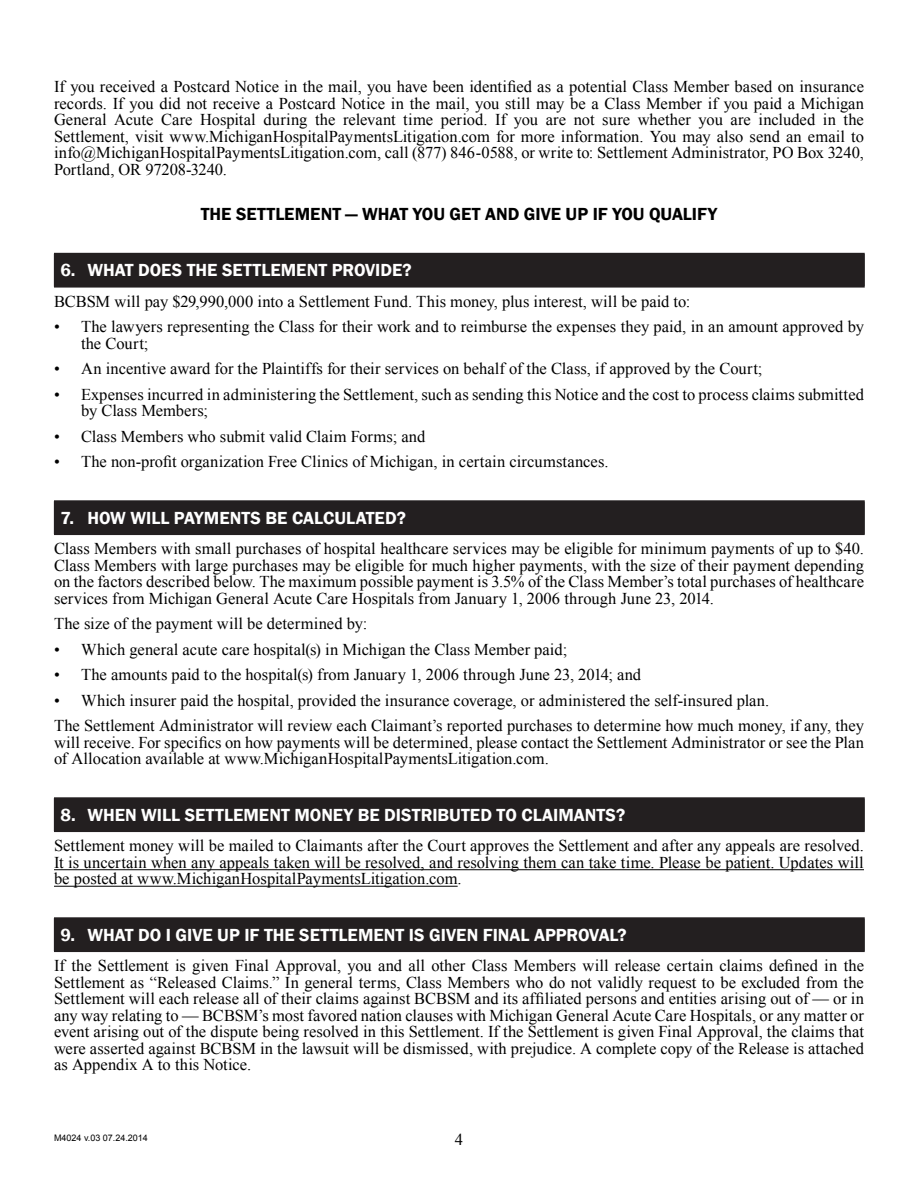
<style>
.page{position:relative;width:918px;height:1188px;background:#fff}
.page>*{position:absolute;margin:0;border:0;box-sizing:border-box;transform-origin:0 0}
.t1{font:600 18px "Franklin Gothic";color:#fff}
.Black_H1{font:600 18px "Franklin Gothic";color:#000}
.Body_Copy{font:16.5px/16.5px "Times New Roman";color:#000;text-align:justify}
.Address_3_up_Spacing{font:16.5px/16.5px "Times New Roman";color:#000;text-align:justify}
.t2{font:9px "Arial";color:#000}
</style>
<div class="page">
<hr style="left:54px;top:869px;width:810px;height:1px;background:#000">
<hr style="left:54px;top:886px;width:404px;height:1px;background:#000">
<div style="left:54px;top:253px;width:810px;height:34px;background:#231f20"></div>
<hr style="left:54px;top:253px;width:811px;height:1px;background:#231f20">
<hr style="left:864px;top:254px;width:1px;height:33px;background:#231f20">
<hr style="left:54px;top:287px;width:811px;height:1px;background:#231f20">
<div style="left:54px;top:501px;width:810px;height:34px;background:#231f20"></div>
<hr style="left:54px;top:500px;width:811px;height:1px;background:#231f20">
<hr style="left:864px;top:501px;width:1px;height:33px;background:#231f20">
<hr style="left:54px;top:534px;width:811px;height:1px;background:#231f20">
<div style="left:54px;top:798px;width:810px;height:34px;background:#231f20"></div>
<hr style="left:54px;top:797px;width:811px;height:1px;background:#231f20">
<hr style="left:864px;top:798px;width:1px;height:33px;background:#231f20">
<hr style="left:54px;top:831px;width:811px;height:1px;background:#231f20">
<div style="left:54px;top:918px;width:810px;height:34px;background:#231f20"></div>
<hr style="left:54px;top:917px;width:811px;height:1px;background:#231f20">
<hr style="left:864px;top:918px;width:1px;height:33px;background:#231f20">
<hr style="left:54px;top:951px;width:811px;height:1px;background:#231f20">
<p class="Body_Copy" style="left:54px;top:78px;width:812px">If you received a Postcard Notice in the mail, you have been identified as a potential Class Member based on insurance records. If you did not receive a Postcard Notice in the mail, you still may be a Class Member if you paid a Michigan General Acute Care Hospital during the relevant time period. If you are not sure whether you are included in the Settlement, visit www.MichiganHospitalPaymentsLitigation.com for more information. You may also send an email to info@MichiganHospitalPaymentsLitigation.com, call (877) 846-0588, or write to: Settlement Administrator, PO Box 3240, Portland, OR 97208-3240.</p>
<p class="Black_H1" style="left:201px;top:203px;width:518px">THE SETTLEMENT — WHAT YOU GET AND GIVE UP IF YOU QUALIFY</p>
<p class="t1" style="left:60px;top:259px;width:353px">6. WHAT DOES THE SETTLEMENT PROVIDE?</p>
<p class="Body_Copy" style="left:54px;top:293px;width:638px">BCBSM will pay $29,990,000 into a Settlement Fund. This money, plus interest, will be paid to:</p>
<p class="Body_Copy" style="left:81px;top:318px;width:785px;text-indent:-27px">• The lawyers representing the Class for their work and to reimburse the expenses they paid, in an amount approved by the Court;</p>
<p class="Body_Copy" style="left:54px;top:360px;width:710px">• An incentive award for the Plaintiffs for their services on behalf of the Class, if approved by the Court;</p>
<p class="Body_Copy" style="left:81px;top:386px;width:785px;text-indent:-27px">• Expenses incurred in administering the Settlement, such as sending this Notice and the cost to process claims submitted by Class Members;</p>
<p class="Body_Copy" style="left:54px;top:428px;width:373px">• Class Members who submit valid Claim Forms; and</p>
<p class="Body_Copy" style="left:54px;top:453px;width:556px">• The non-profit organization Free Clinics of Michigan, in certain circumstances.</p>
<p class="t1" style="left:60px;top:507px;width:347px">7. HOW WILL PAYMENTS BE CALCULATED?</p>
<p class="Body_Copy" style="left:54px;top:540px;width:812px">Class Members with small purchases of hospital healthcare services may be eligible for minimum payments of up to $40.<br>Class Members with large purchases may be eligible for much higher payments, with the size of their payment depending on the factors described below. The maximum possible payment is 3.5% of the Class Member’s total purchases of healthcare services from Michigan General Acute Care Hospitals from January 1, 2006 through June 23, 2014.</p>
<p class="Body_Copy" style="left:54px;top:615px;width:315px">The size of the payment will be determined by:</p>
<p class="Body_Copy" style="left:54px;top:641px;width:515px">• Which general acute care hospital(s) in Michigan the Class Member paid;</p>
<p class="Body_Copy" style="left:54px;top:666px;width:589px">• The amounts paid to the hospital(s) from January 1, 2006 through June 23, 2014; and</p>
<p class="Body_Copy" style="left:54px;top:692px;width:717px">• Which insurer paid the hospital, provided the insurance coverage, or administered the self-insured plan.</p>
<p class="Body_Copy" style="left:54px;top:717px;width:812px">The Settlement Administrator will review each Claimant’s reported purchases to determine how much money, if any, they will receive. For specifics on how payments will be determined, please contact the Settlement Administrator or see the Plan of Allocation available at www.MichiganHospitalPaymentsLitigation.com.</p>
<p class="t1" style="left:60px;top:804px;width:566px">8. WHEN WILL SETTLEMENT MONEY BE DISTRIBUTED TO CLAIMANTS?</p>
<p class="Address_3_up_Spacing" style="left:54px;top:837px;width:812px">Settlement money will be mailed to Claimants after the Court approves the Settlement and after any appeals are resolved.<br>It is uncertain when any appeals taken will be resolved, and resolving them can take time. Please be patient. Updates will be posted at www.MichiganHospitalPaymentsLitigation.com.</p>
<p class="t1" style="left:60px;top:924px;width:568px">9. WHAT DO I GIVE UP IF THE SETTLEMENT IS GIVEN FINAL APPROVAL?</p>
<p class="Body_Copy" style="left:54px;top:957px;width:812px">If the Settlement is given Final Approval, you and all other Class Members will release certain claims defined in the Settlement as “Released Claims.” In general terms, Class Members who do not validly request to be excluded from the Settlement will each release all of their claims against BCBSM and its affiliated persons and entities arising out of — or in any way relating to — BCBSM’s most favored nation clauses with Michigan General Acute Care Hospitals, or any matter or event arising out of the dispute being resolved in this Settlement. If the Settlement is given Final Approval, the claims that were asserted against BCBSM in the lawsuit will be dismissed, with prejudice. A complete copy of the Release is attached as Appendix A to this Notice.</p>
<p class="t2" style="left:54px;top:1131px;width:95px">M4024 v.03 07.24.2014</p>
<p class="Body_Copy" style="left:455px;top:1131px;width:10px">4</p>
</div>
